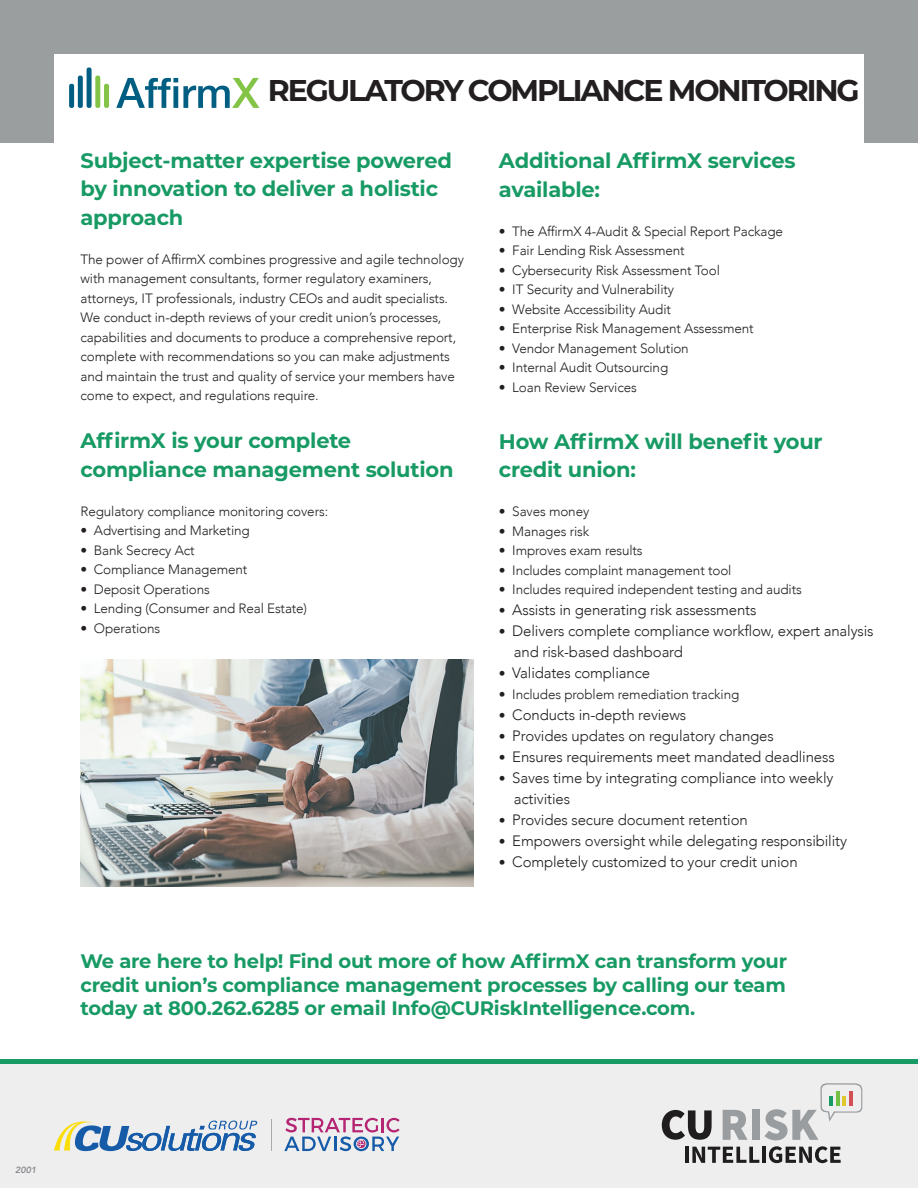
<style>
.page{position:relative;width:918px;height:1188px;background:#fff}
.page>*{position:absolute;margin:0;border:0;box-sizing:border-box;transform-origin:0 0}
.t1{font:700 30px "Montserrat";letter-spacing:-.07em;color:#231f20}
.t2{font:700 21px/28.5px "Montserrat";letter-spacing:-.01em;color:#179a64}
.t3{font:700 19.5px/23.4px "Montserrat";letter-spacing:-.01em;color:#179a64;text-align:justify}
.t4{font:300 15px "Avenir";letter-spacing:-.01em;color:#231f20}
.t5{font:300 13.5px/19.5px "Avenir";letter-spacing:-.01em;color:#231f20}
.t6{font:italic 800 9px "Avenir LT Pro";color:#8a8c8f}
.s1{font-size:13.5px}
</style>
<div class="page">
<div style="left:0;top:0;width:918px;height:143px;background:#9a9e9f"></div>
<div style="left:54px;top:55px;width:809px;height:90px;background:#fff"></div>
<svg style="left:116px;top:78px;width:144px;height:30px"></svg>
<div style="left:69px;top:84px;width:5px;height:24px;background:#005e82;border-radius:2px"></div>
<div style="left:78px;top:76px;width:5px;height:32px;background:#005e82;border-radius:2px"></div>
<div style="left:87px;top:68px;width:5px;height:40px;background:#005e82;border-radius:2px"></div>
<div style="left:95px;top:76px;width:5px;height:32px;background:#83c447;border-radius:2px"></div>
<div style="left:104px;top:84px;width:5px;height:24px;background:#83c447;border-radius:2px"></div>
<img style="left:81px;top:660px;width:392px;height:227px">
<div style="left:0;top:1064px;width:918px;height:124px;background:#eeeeef"></div>
<svg style="left:662px;top:1110px;width:50px;height:30px"></svg>
<hr style="left:685px;top:1147px;width:4px;height:16px;background:#201d1e">
<svg style="left:692px;top:1147px;width:67px;height:16px"></svg>
<hr style="left:762px;top:1147px;width:4px;height:16px;background:#201d1e">
<svg style="left:769px;top:1146px;width:72px;height:17px"></svg>
<svg style="left:723px;top:1110px;width:25px;height:30px"></svg>
<div style="left:752px;top:1110px;width:8px;height:30px;background:#999d9f"></div>
<svg style="left:764px;top:1083px;width:98px;height:57px"></svg>
<hr style="left:271px;top:1119px;width:1px;height:32px;background:#ababab">
<svg style="left:54px;top:1120px;width:204px;height:31px"></svg>
<svg style="left:284px;top:1118px;width:116px;height:33px"></svg>
<div style="left:0;top:1059px;width:918px;height:5px;background:#179a64"></div>
<p class="t1" style="left:268px;top:69px;width:593px">REGULATORY COMPLIANCE MONITORING</p>
<p class="t2" style="left:81px;top:145px;width:373px">Subject-matter expertise powered by innovation to deliver a holistic approach</p>
<p class="t5" style="left:81px;top:250px;width:385px">The power of AffirmX combines progressive and agile technology with management consultants, former regulatory examiners, attorneys, IT professionals, industry CEOs and audit specialists.<br>We conduct in-depth reviews of your credit union’s processes, capabilities and documents to produce a comprehensive report, complete with recommendations so you can make adjustments and maintain the trust and quality of service your members have come to expect, and regulations require.</p>
<p class="t2" style="left:81px;top:426px;width:375px">AffirmX is your complete compliance management solution</p>
<p class="t5" style="left:81px;top:502px;width:249px">Regulatory compliance monitoring covers:</p>
<p class="t5" style="left:81px;top:521px;width:171px">• Advertising and Marketing</p>
<p class="t5" style="left:81px;top:541px;width:116px">• Bank Secrecy Act</p>
<p class="t5" style="left:81px;top:560px;width:168px">• Compliance Management</p>
<p class="t5" style="left:81px;top:580px;width:131px">• Deposit Operations</p>
<p class="t5" style="left:81px;top:599px;width:228px">• Lending (Consumer and Real Estate)</p>
<p class="t5" style="left:81px;top:619px;width:81px">• Operations</p>
<p class="t2" style="left:499px;top:146px;width:298px">Additional AffirmX services available:</p>
<p class="t5" style="left:499px;top:221px;width:286px">• The AffirmX 4-Audit &amp; Special Report Package</p>
<p class="t5" style="left:499px;top:241px;width:187px">• Fair Lending Risk Assessment</p>
<p class="t5" style="left:499px;top:260px;width:222px">• Cybersecurity Risk Assessment Tool</p>
<p class="t5" style="left:499px;top:280px;width:177px">• IT Security and Vulnerability</p>
<p class="t5" style="left:499px;top:299px;width:174px">• Website Accessibility Audit</p>
<p class="t5" style="left:499px;top:319px;width:256px">• Enterprise Risk Management Assessment</p>
<p class="t5" style="left:499px;top:338px;width:191px">• Vendor Management Solution</p>
<p class="t5" style="left:499px;top:358px;width:171px">• Internal Audit Outsourcing</p>
<p class="t5" style="left:499px;top:377px;width:139px">• Loan Review Services</p>
<p class="t2" style="left:499px;top:426px;width:325px">How AffirmX will benefit your credit union:</p>
<p class="t5" style="left:499px;top:502px;width:92px">• Saves money</p>
<p class="t5" style="left:499px;top:521px;width:92px">• Manages risk</p>
<p class="t5" style="left:499px;top:541px;width:145px">• Improves exam results</p>
<p class="t5" style="left:499px;top:560px;width:234px">• Includes complaint management tool</p>
<p class="t5" style="left:499px;top:580px;width:304px">• Includes required independent testing and audits</p>
<p class="t4" style="left:499px;top:601px;width:259px"><span class="s1">•</span> Assists in generating risk assessments</p>
<p class="t4" style="left:499px;top:622px;width:376px"><span class="s1">•</span> Delivers complete compliance workflow, expert analysis</p>
<p class="t4" style="left:514px;top:643px;width:171px">and risk-based dashboard</p>
<p class="t4" style="left:499px;top:664px;width:153px"><span class="s1">•</span> Validates compliance</p>
<p class="t5" style="left:499px;top:685px;width:242px">• Includes problem remediation tracking</p>
<p class="t4" style="left:499px;top:706px;width:189px"><span class="s1">•</span> Conducts in-depth reviews</p>
<p class="t4" style="left:499px;top:727px;width:276px"><span class="s1">•</span> Provides updates on regulatory changes</p>
<p class="t4" style="left:499px;top:748px;width:337px"><span class="s1">•</span> Ensures requirements meet mandated deadliness</p>
<p class="t4" style="left:499px;top:769px;width:336px"><span class="s1">•</span> Saves time by integrating compliance into weekly</p>
<p class="t4" style="left:514px;top:790px;width:58px">activities</p>
<p class="t4" style="left:499px;top:811px;width:250px"><span class="s1">•</span> Provides secure document retention</p>
<p class="t4" style="left:499px;top:832px;width:350px"><span class="s1">•</span> Empowers oversight while delegating responsibility</p>
<p class="t4" style="left:499px;top:853px;width:300px"><span class="s1">•</span> Completely customized to your credit union</p>
<p class="t3" style="left:81px;top:949px;width:708px">We are here to help! Find out more of how AffirmX can transform your credit union’s compliance management processes by calling our team today at 800.262.6285 or email Info@CURiskIntelligence.com.</p>
<p class="t6" style="left:15px;top:1165px;width:23px">2001</p>
</div>
